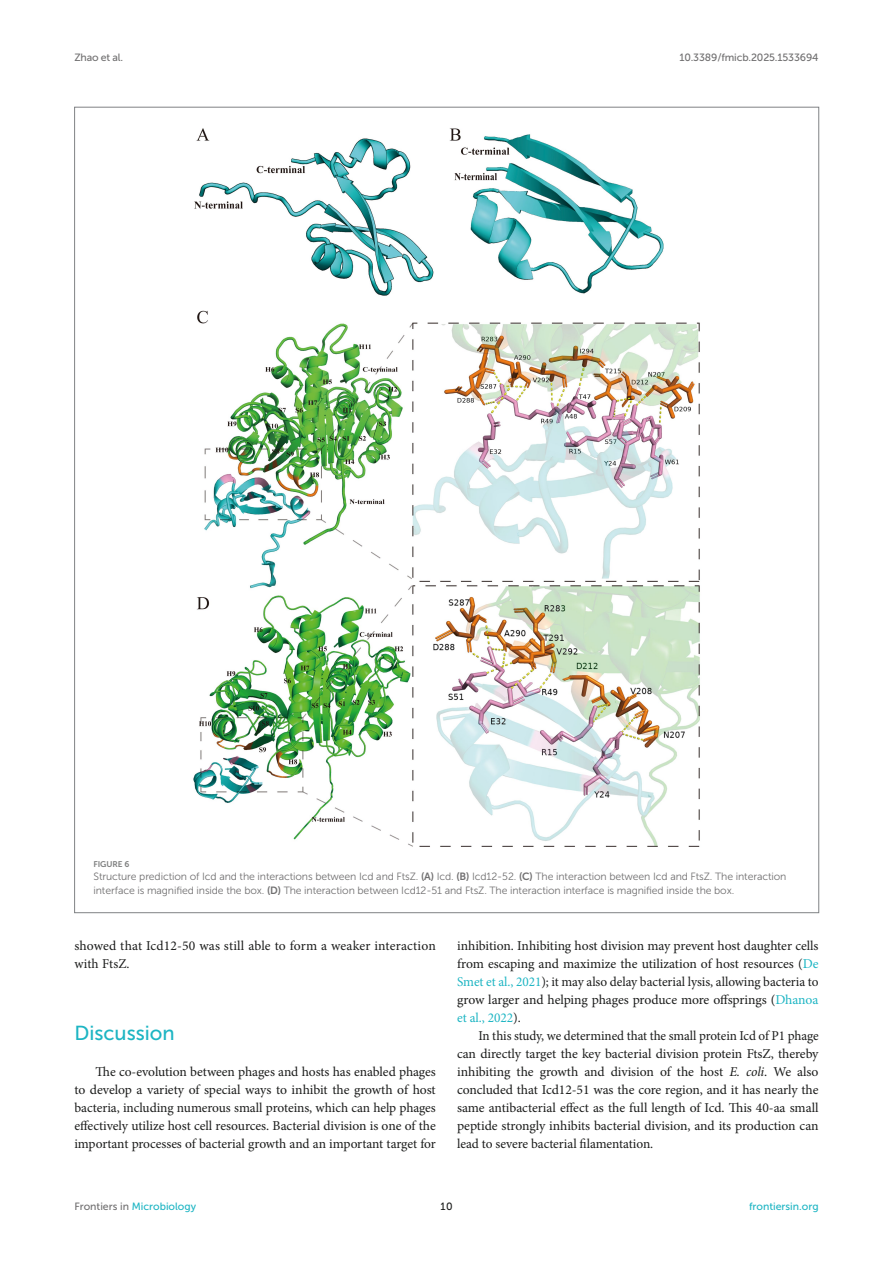
<style>
.page{position:relative;width:893px;height:1263px;background:#fff}
.page>*{position:absolute;margin:0;border:0;box-sizing:border-box;transform-origin:0 0}
.HEAD_1{font:20.25px "Museo Sans 500";color:#1db5c3}
.TEXT{font:13.5px/18px "Minion Pro";letter-spacing:-.005em;color:#1b1c1b;text-align:justify}
.FIG_LEG{font:10.5px/13.5px "Museo Sans 300";letter-spacing:-.01em;color:#706f70}
.t1{font:10.5px "Museo Sans 500";color:#1db5c3}
.t2{font:10.5px "Museo Sans 500";letter-spacing:-.015em;color:#706f70}
.t3{font:10.5px "Museo Sans 500";color:#1b1c1b}
.FIG_HD{font:8.25px "Museo Sans 700";letter-spacing:-.01em;color:#7e7f7f}
.s1{font-family:"Museo Sans 700"}
.s2{color:#1db5c3}
.s3{font-style:italic}
.s4{color:#706f70}
</style>
<div class="page">
<img style="left:193px;top:128px;width:507px;height:719px">
<p class="t2" style="left:74px;top:52px;width:50px">Zhao et al.</p>
<p class="t2" style="left:679px;top:52px;width:141px">10.3389/fmicb.2025.1533694</p>
<p class="FIG_HD" style="left:94px;top:859px;width:37px">FIGURE 6</p>
<p class="FIG_LEG" style="left:94px;top:870px;width:694px">Structure prediction of Icd and the interactions between Icd and FtsZ. <span class="s1">(A)</span> Icd. <span class="s1">(B)</span> Icd12-52. <span class="s1">(C)</span> The interaction between Icd and FtsZ. The interaction interface is magnified inside the box. <span class="s1">(D)</span> The interaction between Icd12-51 and FtsZ. The interaction interface is magnified inside the box.</p>
<p class="TEXT" style="left:74px;top:937px;width:363px">showed that Icd12-50 was still able to form a weaker interaction with FtsZ.</p>
<p class="HEAD_1" style="left:74px;top:1022px;width:102px">Discussion</p>
<p class="TEXT" style="left:74px;top:1063px;width:363px;text-indent:21px">The co-evolution between phages and hosts has enabled phages to develop a variety of special ways to inhibit the growth of host bacteria, including numerous small proteins, which can help phages effectively utilize host cell resources. Bacterial division is one of the important processes of bacterial growth and an important target for</p>
<p class="TEXT" style="left:457px;top:937px;width:363px">inhibition. Inhibiting host division may prevent host daughter cells from escaping and maximize the utilization of host resources (<span class="s2">De Smet et al., 2021</span>); it may also delay bacterial lysis, allowing bacteria to grow larger and helping phages produce more offsprings (<span class="s2">Dhanoa et al., 2022</span>).</p>
<p class="TEXT" style="left:457px;top:1027px;width:363px;text-indent:21px">In this study, we determined that the small protein Icd of P1 phage can directly target the key bacterial division protein FtsZ, thereby inhibiting the growth and division of the host <span class="s3">E. coli</span>. We also concluded that Icd12-51 was the core region, and it has nearly the same antibacterial effect as the full length of Icd. This 40-aa small peptide strongly inhibits bacterial division, and its production can lead to severe bacterial filamentation.</p>
<p class="t1" style="left:74px;top:1200px;width:123px"><span class="s4">Frontiers in</span> Microbiology</p>
<p class="t3" style="left:440px;top:1200px;width:14px">10</p>
<p class="t1" style="left:749px;top:1200px;width:71px">frontiersin.org</p>
</div>
